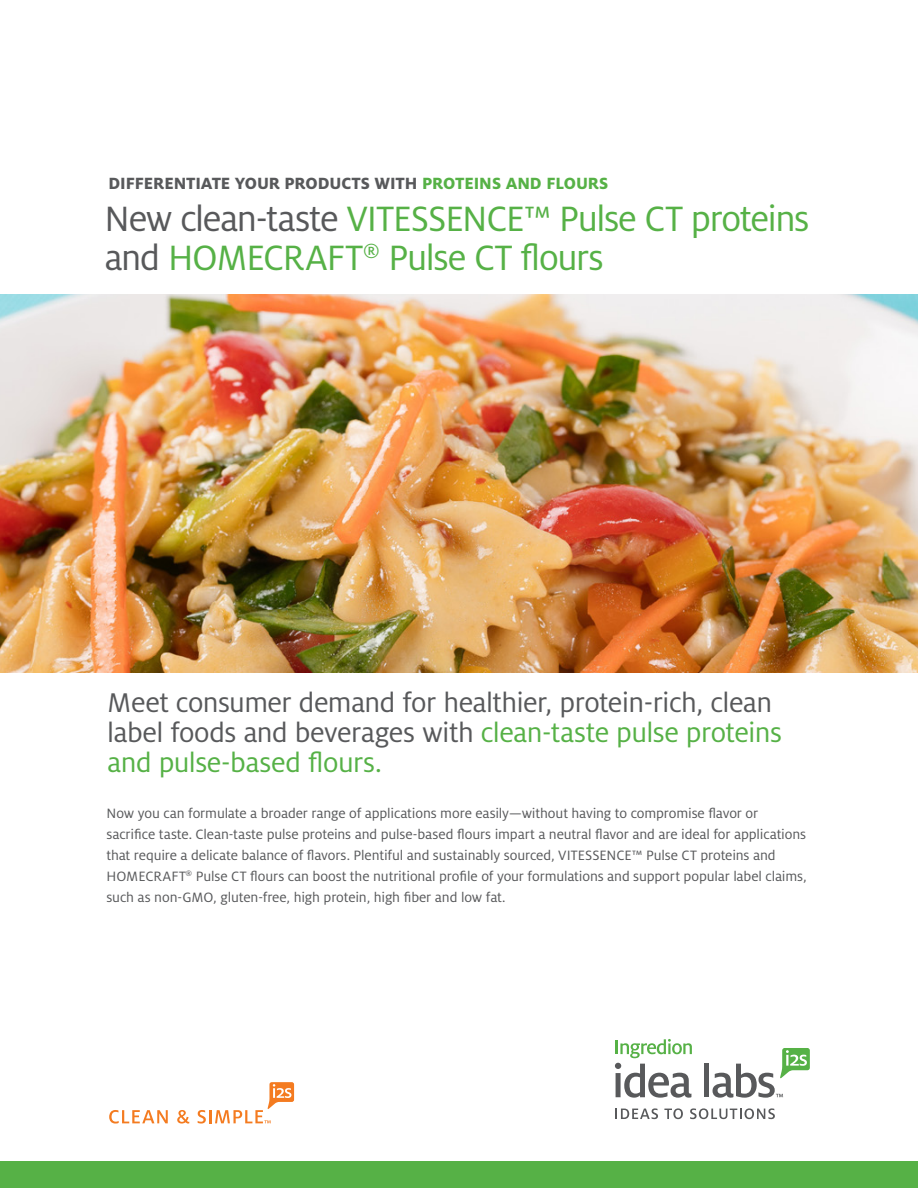
<style>
.page{position:relative;width:918px;height:1188px;background:#fff}
.page>*{position:absolute;margin:0;border:0;box-sizing:border-box;transform-origin:0 0}
.FS_Back_URL_Grn{font:39px/39px "Milo Pro";letter-spacing:-.035em;color:#56b146}
.t1{font:30px/30px "Milo Pro";letter-spacing:-.02em;color:#58595b}
.FS_Back_URL_Grn-2{font:800 18px "Milo Pro";letter-spacing:-.005em;color:#58595b}
.t2{font:15px/21px "Milo Pro";letter-spacing:-.01em;color:#58595b}
.s1{color:#56b146}
.s2{color:#58595b}
</style>
<div class="page">
<div style="left:0;top:1161px;width:918px;height:27px;background:#56b146"></div>
<img style="left:0;top:294px;width:918px;height:378px">
<svg style="left:109px;top:1110px;width:59px;height:14px"></svg>
<svg style="left:177px;top:1110px;width:12px;height:14px"></svg>
<svg style="left:198px;top:1082px;width:96px;height:42px"></svg>
<svg style="left:615px;top:1039px;width:77px;height:59px"></svg>
<div style="left:704px;top:1064px;width:5px;height:33px;background:#58595b"></div>
<svg style="left:616px;top:1108px;width:42px;height:11px"></svg>
<svg style="left:664px;top:1108px;width:19px;height:11px"></svg>
<svg style="left:690px;top:1108px;width:85px;height:11px"></svg>
<svg style="left:713px;top:1048px;width:97px;height:50px"></svg>
<p class="FS_Back_URL_Grn-2" style="left:109px;top:173px;width:501px">DIFFERENTIATE YOUR PRODUCTS WITH <span class="s1">PROTEINS AND FLOURS</span></p>
<p class="FS_Back_URL_Grn" style="left:104px;top:199px;width:707px"><span class="s2">New clean-taste</span> VITESSENCE™ Pulse CT proteins <span class="s2">and</span> HOMECRAFT<sup>®</sup> Pulse CT flours</p>
<p class="t1" style="left:107px;top:688px;width:676px">Meet consumer demand for healthier, protein-rich, clean label foods and beverages with <span class="s1">clean-taste pulse proteins and pulse-based flours.</span></p>
<p class="t2" style="left:106px;top:802px;width:702px">Now you can formulate a broader range of applications more easily—without having to compromise flavor or sacrifice taste. Clean-taste pulse proteins and pulse-based flours impart a neutral flavor and are ideal for applications that require a delicate balance of flavors. Plentiful and sustainably sourced, VITESSENCE™ Pulse CT proteins and HOMECRAFT<sup>®</sup> Pulse CT flours can boost the nutritional profile of your formulations and support popular label claims, such as non-GMO, gluten-free, high protein, high fiber and low fat.</p>
</div>
